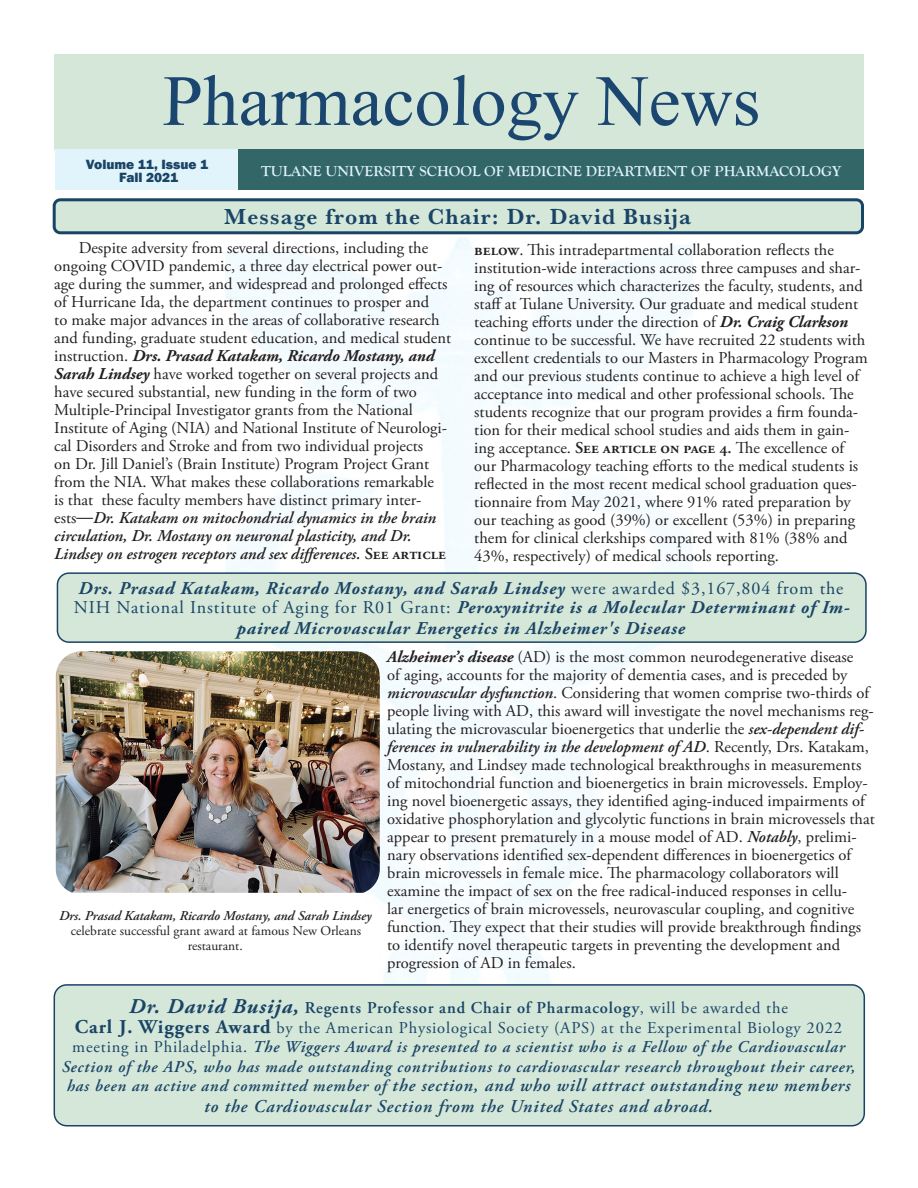
<style>
.page{position:relative;width:918px;height:1188px;background:#fff}
.page>*{position:absolute;margin:0;border:0;box-sizing:border-box;transform-origin:0 0}
.t1{font:72px "Times New Roman";color:#1b4670}
.t2{font:700 22.5px "Baskerville URW";letter-spacing:.05em;color:#1a4466}
.t3{font:italic 700 18px/20.2px "Adobe Garamond Pro";letter-spacing:.05em;color:#1a4466;text-align:center}
.t4{font:italic 600 18px/21px "Adobe Garamond Pro";letter-spacing:.05em;color:#1a4466;text-align:center}
.t5{font:16.5px/18px "Adobe Garamond Pro";color:#231f20}
.t6{font:italic 600 16.5px/19.5px "Adobe Garamond Pro";letter-spacing:.05em;color:#1a4466;text-align:center}
.t7{font:700 15px "Goudy Old Style T";color:#e1f4fc}
.t8{font:800 13.8px "Franklin Gothic";color:#1a4466}
.t9{font:13.5px/15px "Adobe Garamond Pro";color:#231f20;text-align:center}
.s1{font-weight:700;font-style:italic}
.s2{font-family:"Century Gothic";font-style:italic}
.s3{font-weight:600;font-style:italic}
.s4{font-weight:600}
.s5{font-weight:400;font-style:normal}
.s6{font-weight:700;font-size:21px}
.s7{font-style:normal}
.s8{font-weight:700;font-style:normal;font-size:19.5px}
.s9{font-size:16.5px}
</style>
<div class="page">
<div style="left:54px;top:54px;width:810px;height:95px;background:#d4e7d8"></div>
<div style="left:56px;top:149px;width:184px;height:41px;background:#e1f4fc"></div>
<div style="left:238px;top:149px;width:626px;height:41px;background:#326667"></div>
<div style="left:54px;top:200px;width:809px;height:33px;background:#d4e7d8;border-radius:6px"></div>
<div style="left:53px;top:198px;width:811px;height:36px;border:3px solid #1a4466;border-radius:6px"></div>
<div style="left:57px;top:573px;width:809px;height:69px;background:#d4e7d8;border-radius:12px"></div>
<div style="left:57px;top:572px;width:810px;height:71px;border:2px solid #1a4466;border-radius:12px"></div>
<div style="left:54px;top:985px;width:810px;height:141px;background:#d4e7d8;border-radius:12px"></div>
<div style="left:54px;top:984px;width:811px;height:143px;border:2px solid #1a4466;border-radius:12px"></div>
<img style="left:56px;top:651px;width:324px;height:242px">
<p class="t1" style="left:162px;top:50px;width:601px">Pharmacology News</p>
<p class="t8" style="left:86px;top:155px;width:124px">Volume 11, Issue 1</p>
<p class="t8" style="left:119px;top:169px;width:60px">Fall 2021</p>
<p class="t7" style="left:261px;top:163px;width:582px">TULANE UNIVERSITY SCHOOL OF MEDICINE DEPARTMENT OF PHARMACOLOGY</p>
<p class="t2" style="left:224px;top:200px;width:468px">Message from the Chair: Dr. David Busija</p>
<p class="t5" style="left:54px;top:240px;width:398px;text-indent:24px">Despite adversity from several directions, including the ongoing COVID pandemic, a three day electrical power out&shy;age during the summer, and widespread and prolonged effects of Hurricane Ida, the department continues to prosper and<br>to make major advances in the areas of collaborative research and funding, graduate student education, and medical student instruction. <span class="s1">Drs. Prasad Katakam, Ricardo Mostany, and Sarah Lindsey</span> have worked together on several projects and have secured substantial, new funding in the form of two Multiple-Principal Investigator grants from the National Institute of Aging (NIA) and National Institute of Neurologi&shy;cal Disorders and Stroke and from two individual projects<br>on Dr. Jill Daniel’s (Brain Institute) Program Project Grant from the NIA. What makes these collaborations remarkable<br>is that these faculty members have distinct primary inter&shy;ests<span class="s2">—</span><span class="s3">Dr. Katakam on mitochondrial dynamics in the brain circulation, Dr. Mostany on neuronal plasticity, and Dr.<br>Lindsey on estrogen receptors and sex differences.</span> <span class="s4">See article</span></p>
<p class="t5" style="left:474px;top:241px;width:395px"><span class="s4">below</span>. This intradepartmental collaboration reflects the institution-wide interactions across three campuses and shar&shy;ing of resources which characterizes the faculty, students, and staff at Tulane University. Our graduate and medical student teaching efforts under the direction of <span class="s1">Dr. Craig Clarkson </span>continue to be successful. We have recruited 22 students with excellent credentials to our Masters in Pharmacology Program and our previous students continue to achieve a high level of acceptance into medical and other professional schools. The students recognize that our program provides a firm founda&shy;tion for their medical school studies and aids them in gain&shy;ing acceptance. <span class="s4">See article on page 4.</span> The excellence of our Pharmacology teaching efforts to the medical students is reflected in the most recent medical school graduation ques&shy;tionnaire from May 2021, where 91% rated preparation by our teaching as good (39%) or excellent (53%) in preparing them for clinical clerkships compared with 81% (38% and 43%, respectively) of medical schools reporting.</p>
<p class="t3" style="left:74px;top:578px;width:777px">Drs. Prasad Katakam, Ricardo Mostany, and Sarah Lindsey <span class="s5">were awarded $3,167,804 from the<br>NIH National Institute of Aging for R01 Grant:</span> Peroxynitrite is a Molecular Determinant of Im&shy;paired Microvascular Energetics in Alzheimer's Disease</p>
<p class="t9" style="left:59px;top:909px;width:314px"><span class="s3">Drs. Prasad Katakam, Ricardo Mostany, and Sarah Lindsey </span>celebrate successful grant award at famous New Orleans restaurant.</p>
<p class="t5" style="left:387px;top:648px;width:489px"><span class="s1">Alzheimer’s disease</span> (AD) is the most common neurodegenerative disease<br>of aging, accounts for the majority of dementia cases, and is preceded by <span class="s3">microvascular dysfunction</span>. Considering that women comprise two-thirds of people living with AD, this award will investigate the novel mechanisms reg&shy;ulating the microvascular bioenergetics that underlie the <span class="s3">sex-dependent dif&shy;ferences in vulnerability in the development of AD</span>. Recently, Drs. Katakam, Mostany, and Lindsey made technological breakthroughs in measurements of mitochondrial function and bioenergetics in brain microvessels. Employ&shy;ing novel bioenergetic assays, they identified aging-induced impairments of oxidative phosphorylation and glycolytic functions in brain microvessels that appear to present prematurely in a mouse model of AD. <span class="s3">Notably</span>, prelimi&shy;nary observations identified sex-dependent differences in bioenergetics of brain microvessels in female mice. The pharmacology collaborators will examine the impact of sex on the free radical-induced responses in cellu-<br>lar energetics of brain microvessels, neurovascular coupling, and cognitive function. They expect that their studies will provide breakthrough findings to identify novel therapeutic targets in preventing the development and progression of AD in females.</p>
<p class="t6" style="left:62px;top:999px;width:795px"><span class="s6">Dr. David Busija,</span> <span class="s7">Regents Professor and Chair of Pharmacology</span><span class="s5">, will be awarded the<br></span><span class="s8">Carl J. Wiggers Award</span> <span class="s5">by the American Physiological Society (APS) at the Experimental Biology 2022 meeting in Philadelphia.</span> The Wiggers Award is presented to a scientist who is a Fellow of the Cardiovascular Section of the APS, who has made outstanding contributions to cardiovascular research throughout their career,</p>
<p class="t4" style="left:67px;top:1075px;width:785px"><span class="s9">has been an active and committed member of</span> the section, and who will attract outstanding new members to the Cardiovascular Section from the United States and abroad.</p>
</div>
